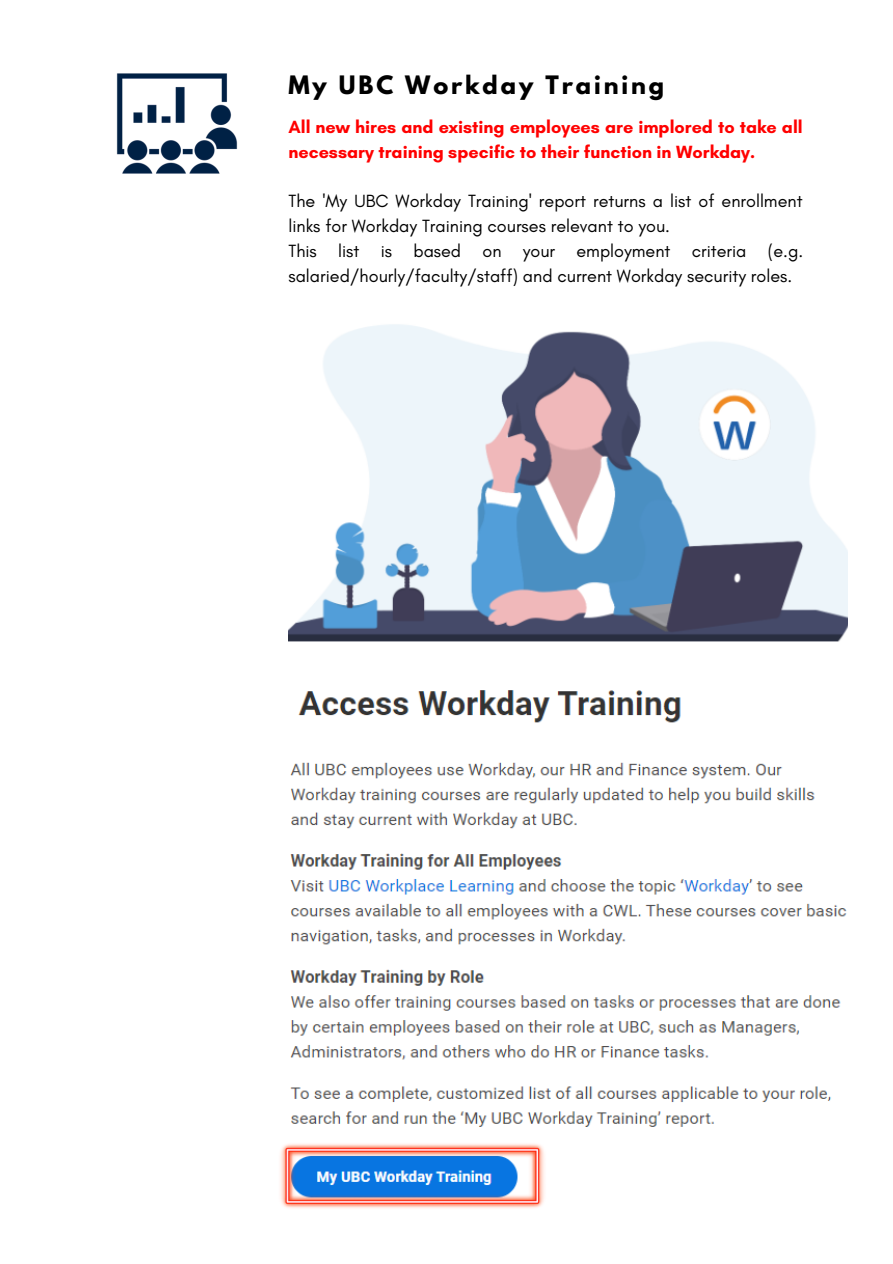
<style>
.page{position:relative;width:893px;height:1264px;background:#fff}
.page>*{position:absolute;margin:0;border:0;box-sizing:border-box;transform-origin:0 0}
.t1{font:700 22.5px "League Spartan";letter-spacing:.13em;color:#000}
.t2{font:18px/24.8px "Glacial Indifference";color:#000}
.t3{font:700 18px/24.8px "Glacial Indifference";color:#f00}
</style>
<div class="page">
<img style="left:116px;top:73px;width:122px;height:101px">
<img style="left:288px;top:324px;width:559px;height:803px">
<img style="left:280px;top:1143px;width:265px;height:65px">
<p class="t1" style="left:288px;top:74px;width:377px">My UBC Workday Training</p>
<p class="t3" style="left:288px;top:114px;width:515px">All new hires and existing employees are implored to take all necessary training specific to their function in Workday.</p>
<p class="t2" style="left:288px;top:189px;width:515px">The 'My UBC Workday Training' report returns a list of enrollment links for Workday Training courses relevant to you.</p>
<p class="t2" style="left:288px;top:238px;width:516px">This list is based on your employment criteria (e.g. salaried/hourly/faculty/staff) and current Workday security roles.</p>
</div>
